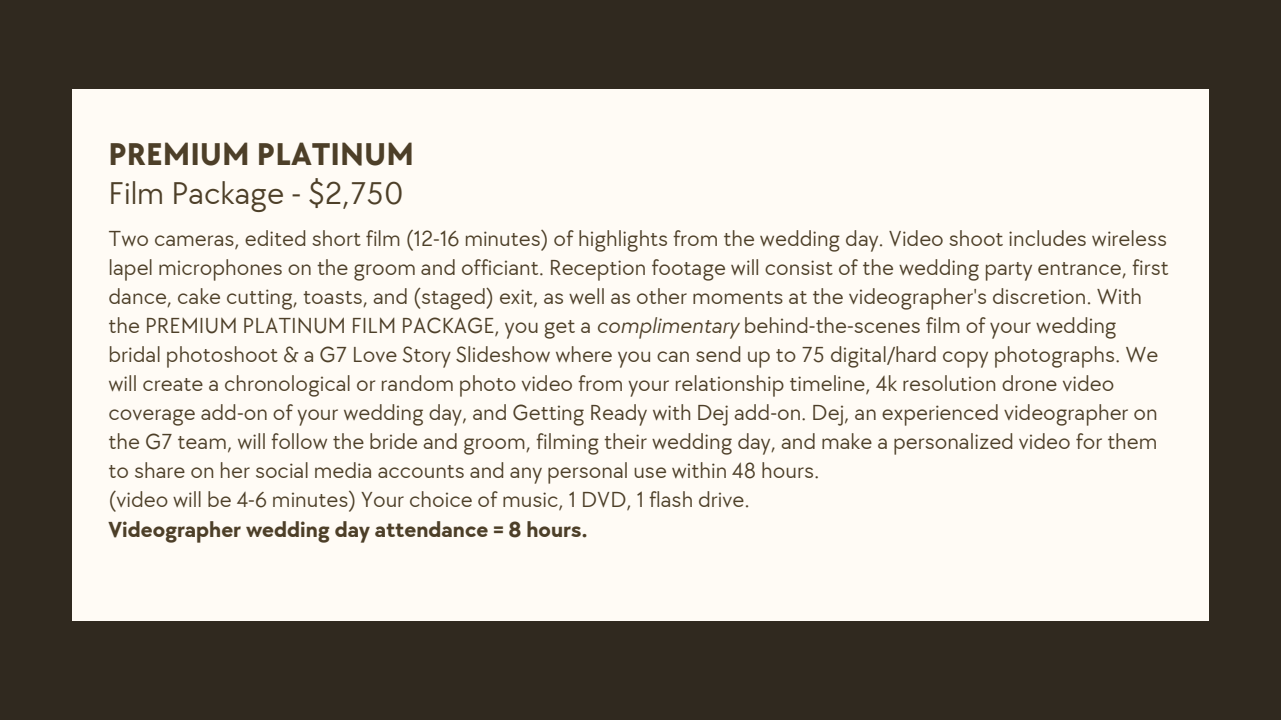
<style>
.page{position:relative;width:1281px;height:720px;background:#30291f}
.page>*{position:absolute;margin:0;border:0;box-sizing:border-box;transform-origin:0 0}
.t1{font:32.5px/38.5px "TT Chocolates";color:#4d3f28}
.t2{font:22.5px/29px "TT Chocolates";color:#4d3f28}
.t3{font:700 22.5px "TT Chocolates";color:#4d3f28}
.s1{font-weight:700}
.s2{font-style:italic}
</style>
<div class="page">
<div style="left:72px;top:89px;width:1136px;height:532px;background:#fffbf5"></div>
<h1 class="t1" style="left:109px;top:136px;width:307px"><span class="s1">PREMIUM PLATINUM<br></span>Film Package - $2,750</h1>
<p class="t2" style="left:109px;top:225px;width:1061px">Two cameras, edited short film (12-16 minutes) of highlights from the wedding day. Video shoot includes wireless lapel microphones on the groom and officiant. Reception footage will consist of the wedding party entrance, first dance, cake cutting, toasts, and (staged) exit, as well as other moments at the videographer's discretion. With the PREMIUM PLATINUM FILM PACKAGE, you get a <span class="s2">complimentary</span> behind-the-scenes film of your wedding bridal photoshoot &amp; a G7 Love Story Slideshow where you can send up to 75 digital/hard copy photographs. We will create a chronological or random photo video from your relationship timeline, 4k resolution drone video coverage add-on of your wedding day, and Getting Ready with Dej add-on. Dej, an experienced videographer on the G7 team, will follow the bride and groom, filming their wedding day, and make a personalized video for them to share on her social media accounts and any personal use within 48 hours.</p>
<p class="t2" style="left:109px;top:486px;width:643px">(video will be 4-6 minutes) Your choice of music, 1 DVD, 1 flash drive.</p>
<p class="t3" style="left:109px;top:516px;width:481px">Videographer wedding day attendance = 8 hours.</p>
</div>
